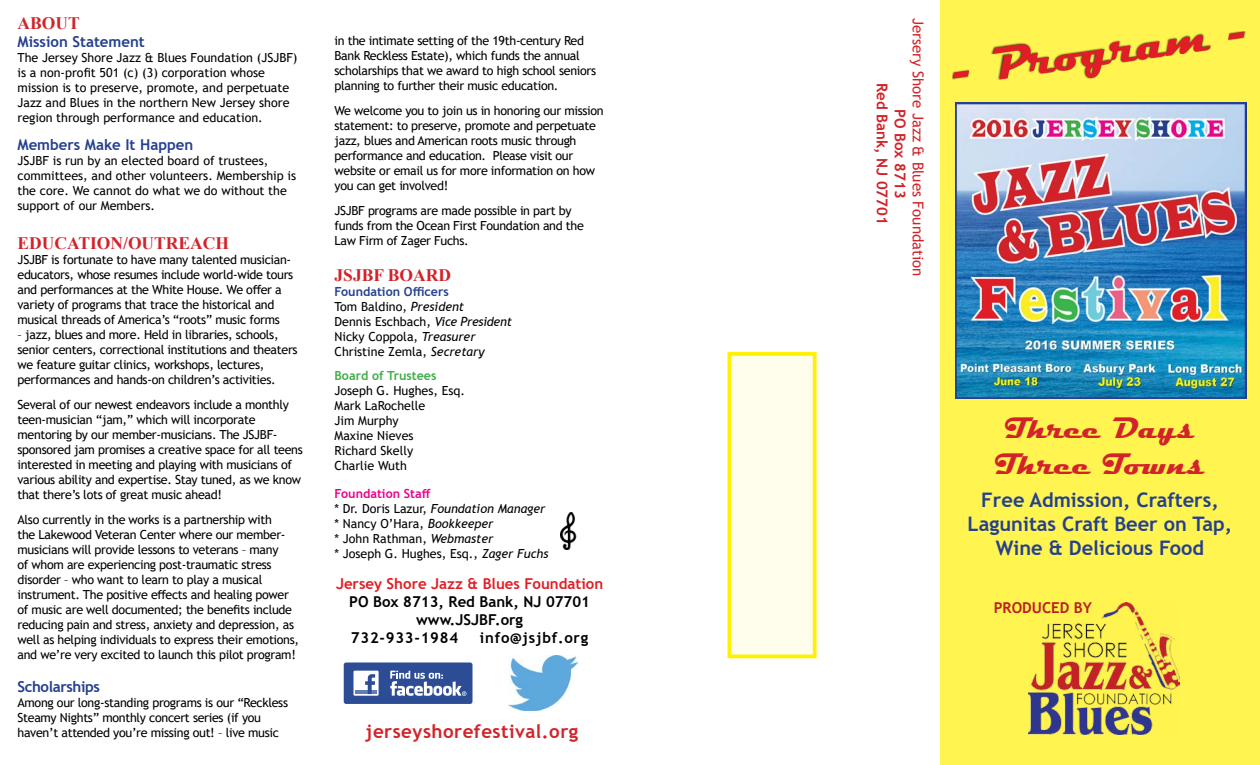
<style>
.page{position:relative;width:1260px;height:765px;background:#fff}
.page>*{position:absolute;margin:0;border:0;box-sizing:border-box;transform-origin:0 0}
.t1{font:700 46.25px "Magneto";color:#e11e26}
.t2{font:700 30px/36px "Magneto";color:#d2232a;text-align:center}
.t3{font:700 20px/24px "Trebuchet MS";color:#25408f;text-align:center}
.t4{font:700 18.75px "Trebuchet MS";letter-spacing:.025em;color:#d2232a}
.t5{font:700 17.5px "Times New Roman";color:#d2232a}
.t6{font:700 15px "Trebuchet MS";color:#000}
.t7{font:700 15px "Trebuchet MS";color:#25408f}
.t8{font:15px "Trebuchet MS";color:#d2232a}
.t9{font:700 15px "Trebuchet MS";color:#e11e26}
.t10{font:700 15px "Trebuchet MS";letter-spacing:.05em;color:#000}
.t11{font:700 15px/18px "Trebuchet MS";color:#d2232a;text-align:center}
.t12{font:700 15px "Trebuchet MS";letter-spacing:-.025em;color:#25408f}
.t13{font:700 15px "Trebuchet MS";color:#bb1e25}
.t14{font:12.5px/15px "Trebuchet MS";letter-spacing:-.025em;color:#000}
.t15{font:12.5px/15px "Trebuchet MS";color:#000}
.t16{font:700 12.5px "Trebuchet MS";color:#41ad49}
.s1{font-weight:700;color:#25408f}
.s2{font-style:italic}
.s3{font-weight:700;color:#ec008c}
</style>
<div class="page">
<div style="left:941px;top:0;width:319px;height:765px;background:#fff450"></div>
<div style="left:952px;top:31px;width:295px;height:50px;background:#000;opacity:.75"></div>
<img style="left:1029px;top:602px;width:151px;height:132px">
<img style="left:560px;top:512px;width:16px;height:37px">
<svg style="left:727px;top:352px;width:90px;height:307px;background:#fffcde"></svg>
<img style="left:956px;top:102px;width:290px;height:297px">
<div style="left:344px;top:662px;width:128px;height:42px;background:#2d4c96;border-radius:2px"></div>
<div style="left:353px;top:671px;width:26px;height:25px;background:#fff"></div>
<hr style="left:355px;top:690px;width:22px;height:4px;background:#637eb7">
<svg style="left:365px;top:674px;width:10px;height:20px"></svg>
<svg style="left:390px;top:671px;width:76px;height:25px"></svg>
<img style="left:509px;top:655px;width:69px;height:56px">
<h3 class="t5" style="left:18px;top:10px;width:64px">ABOUT</h3>
<p class="t7" style="left:18px;top:32px;width:129px">Mission Statement</p>
<p class="t15" style="left:18px;top:50px;width:282px">The Jersey Shore Jazz &amp; Blues Foundation (JSJBF) is a non-profit 501 (c) (3) corporation whose mission is to preserve, promote, and perpetuate Jazz and Blues in the northern New Jersey shore region through performance and education.</p>
<p class="t7" style="left:18px;top:135px;width:177px">Members Make It Happen</p>
<p class="t15" style="left:18px;top:153px;width:280px">JSJBF is run by an elected board of trustees, committees, and other volunteers. Membership is the core. We cannot do what we do without the support of our Members.</p>
<h3 class="t5" style="left:18px;top:230px;width:213px">EDUCATION/OUTREACH</h3>
<p class="t14" style="left:18px;top:252px;width:277px">JSJBF is fortunate to have many talented musician&shy;educators, whose resumes include world-wide tours and performances at the White House. We offer a variety of programs that trace the historical and musical threads of America’s “roots” music forms</p>
<p class="t14" style="left:18px;top:327px;width:282px">– jazz, blues and more. Held in libraries, schools, senior centers, correctional institutions and theaters we feature guitar clinics, workshops, lectures, performances and hands-on children’s activities.</p>
<p class="t14" style="left:18px;top:397px;width:287px">Several of our newest endeavors include a monthly teen-musician “jam,” which will incorporate mentoring by our member-musicians. The JSJBF&shy;sponsored jam promises a creative space for all teens interested in meeting and playing with musicians of various ability and expertise. Stay tuned, as we know that there’s lots of great music ahead!</p>
<p class="t14" style="left:18px;top:512px;width:283px">Also currently in the works is a partnership with<br>the Lakewood Veteran Center where our member&shy;musicians will provide lessons to veterans – many<br>of whom are experiencing post-traumatic stress disorder – who want to learn to play a musical instrument. The positive effects and healing power of music are well documented; the benefits include reducing pain and stress, anxiety and depression, as well as helping individuals to express their emotions, and we’re very excited to launch this pilot program!</p>
<p class="t12" style="left:18px;top:677px;width:84px">Scholarships</p>
<p class="t14" style="left:18px;top:695px;width:272px">Among our long-standing programs is our “Reckless<br>Steamy Nights” monthly concert series (if you haven’t attended you’re missing out! – live music</p>
<p class="t14" style="left:335px;top:33px;width:263px">in the intimate setting of the 19th-century Red Bank Reckless Estate), which funds the annual scholarships that we award to high school seniors planning to further their music education.</p>
<p class="t14" style="left:335px;top:103px;width:271px">We welcome you to join us in honoring our mission statement: to preserve, promote and perpetuate jazz, blues and American roots music through performance and education. Please visit our website or email us for more information on how you can get involved!</p>
<p class="t14" style="left:335px;top:203px;width:251px">JSJBF programs are made possible in part by funds from the Ocean First Foundation and the<br>Law Firm of Zager Fuchs.</p>
<h3 class="t5" style="left:335px;top:263px;width:118px">JSJBF BOARD</h3>
<p class="t15" style="left:335px;top:284px;width:179px"><span class="s1">Foundation Officers<br></span>Tom Baldino, <span class="s2">President<br></span>Dennis Eschbach, <span class="s2">Vice President<br></span>Nicky Coppola, <span class="s2">Treasurer<br></span>Christine Zemla, <span class="s2">Secretary</span></p>
<p class="t16" style="left:335px;top:368px;width:103px">Board of Trustees</p>
<p class="t15" style="left:335px;top:383px;width:132px">Joseph G. Hughes, Esq.<br>Mark LaRochelle<br>Jim Murphy<br>Maxine Nieves<br>Richard Skelly<br>Charlie Wuth</p>
<p class="t15" style="left:335px;top:486px;width:215px"><span class="s3">Foundation Staff<br></span>* Dr. Doris Lazur, <span class="s2">Foundation Manager </span>* Nancy O’Hara, <span class="s2">Bookkeeper<br></span>* John Rathman, <span class="s2">Webmaster<br></span>* Joseph G. Hughes, Esq., <span class="s2">Zager Fuchs</span></p>
<p class="t9" style="left:336px;top:574px;width:269px">Jersey Shore Jazz &amp; Blues Foundation</p>
<p class="t6" style="left:349px;top:592px;width:242px">PO Box 8713, Red Bank, NJ 07701</p>
<p class="t6" style="left:416px;top:610px;width:108px">www.JSJBF.org</p>
<p class="t10" style="left:351px;top:628px;width:109px">732-933-1984</p>
<p class="t10" style="left:480px;top:628px;width:110px">info@jsjbf.org</p>
<h3 class="t4" style="left:366px;top:719px;width:214px">jerseyshorefestival.org</h3>
<p class="t8" style="left:927px;top:18px;width:260px;rotate:90deg">Jersery Shore Jazz &amp; Blues Foundation</p>
<p class="t11" style="left:909px;top:83px;width:143px;rotate:90deg">PO Box 8713<br>Red Bank, NJ 07701</p>
<h1 class="t1" style="left:947px;top:44px;width:303px;rotate:-8deg">- Program -</h1>
<h2 class="t2" style="left:995px;top:411px;width:211px">Three Days<br>Three Towns</h2>
<h3 class="t3" style="left:968px;top:488px;width:266px">Free Admission, Crafters,<br>Lagunitas Craft Beer on Tap,<br>Wine &amp; Delicious Food</h3>
<p class="t13" style="left:994px;top:598px;width:100px">PRODUCED BY</p>
</div>
